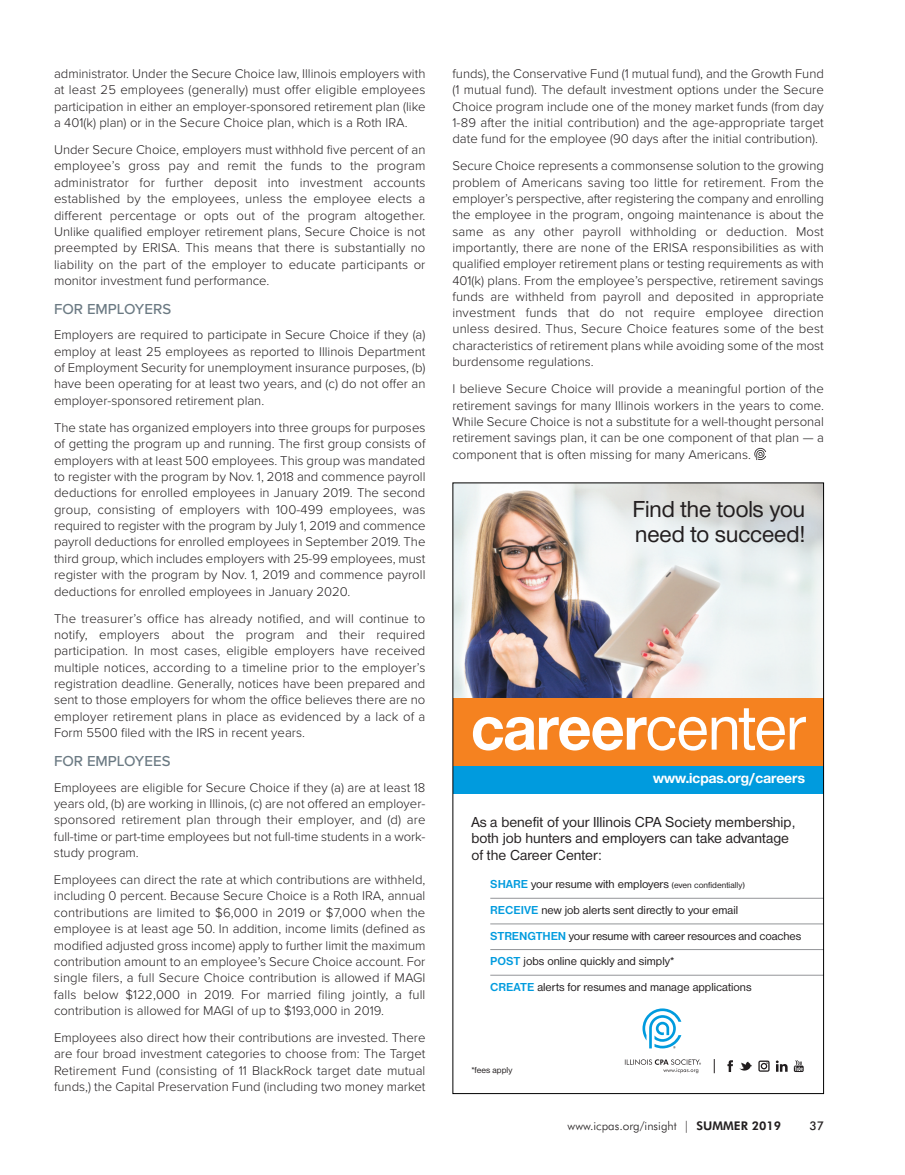
<style>
.page{position:relative;width:905px;height:1175px;background:#fff}
.page>*{position:absolute;margin:0;border:0;box-sizing:border-box;transform-origin:0 0}
.t1{font:700 66px "Nimbus San Nov D";letter-spacing:-.005em;color:#fff;scale:.96 1}
.t2{font:500 24px/25px "Nimbus San Nov D";color:#231f20}
.t3{font:15px/16.6px "Nimbus San D";color:#231f20}
.t4{font:500 15px "Proxima Nova";color:#6b7a83}
.t5{font:700 15px "Nimbus San Nov D";color:#fff}
.t6{font:300 13.2px/16.4px "Proxima Nova";color:#231f20;text-align:justify}
.t7{font:12px/25.7px "Nimbus San D";color:#231f20}
.t8{font:300 12px "Futura BT";color:#231f20}
.t9{font:500 12px "Futura BT";color:#231f20}
.t10{font:9px "Nimbus San D";color:#231f20}
.s1{font-weight:500}
.s2{font-weight:700;color:#009bde}
.s3{font-size:9px}
.s4{font-weight:800}
</style>
<div class="page">
<svg style="left:754px;top:448px;width:12px;height:12px"></svg>
<img style="left:454px;top:484px;width:368px;height:214px">
<div style="left:453px;top:698px;width:370px;height:68px;background:#f58220"></div>
<div style="left:453px;top:766px;width:370px;height:27px;background:#009bde"></div>
<hr style="left:490px;top:898px;width:333px;height:1px;background:#939598">
<hr style="left:490px;top:923px;width:333px;height:1px;background:#939598">
<hr style="left:490px;top:949px;width:333px;height:1px;background:#939598">
<hr style="left:490px;top:974px;width:333px;height:1px;background:#939598">
<svg style="left:625px;top:1008px;width:76px;height:65px"></svg>
<svg style="left:714px;top:1059px;width:1px;height:14px"></svg>
<svg style="left:727px;top:1060px;width:6px;height:12px"></svg>
<svg style="left:739px;top:1061px;width:13px;height:10px"></svg>
<svg style="left:775px;top:1060px;width:12px;height:11px"></svg>
<svg style="left:793px;top:1060px;width:10px;height:12px"></svg>
<svg style="left:758px;top:1060px;width:11px;height:11px"></svg>
<p class="t6" style="left:54px;top:66px;width:373px">administrator. Under the Secure Choice law, Illinois employers with at least 25 employees (generally) must offer eligible employees participation in either an employer-sponsored retirement plan (like a 401(k) plan) or in the Secure Choice plan, which is a Roth IRA.</p>
<p class="t6" style="left:54px;top:142px;width:373px">Under Secure Choice, employers must withhold five percent of an employee’s gross pay and remit the funds to the program administrator for further deposit into investment accounts established by the employees, unless the employee elects a different percentage or opts out of the program altogether.<br>Unlike qualified employer retirement plans, Secure Choice is not preempted by ERISA. This means that there is substantially no liability on the part of the employer to educate participants or monitor investment fund performance.</p>
<p class="t4" style="left:54px;top:302px;width:119px">FOR EMPLOYERS</p>
<p class="t6" style="left:54px;top:327px;width:373px">Employers are required to participate in Secure Choice if they (a) employ at least 25 employees as reported to Illinois Department of Employment Security for unemployment insurance purposes, (b) have been operating for at least two years, and (c) do not offer an employer-sponsored retirement plan.</p>
<p class="t6" style="left:54px;top:420px;width:373px">The state has organized employers into three groups for purposes of getting the program up and running. The first group consists of employers with at least 500 employees. This group was mandated to register with the program by Nov. 1, 2018 and commence payroll deductions for enrolled employees in January 2019. The second group, consisting of employers with 100-499 employees, was required to register with the program by July 1, 2019 and commence payroll deductions for enrolled employees in September 2019. The third group, which includes employers with 25-99 employees, must register with the program by Nov. 1, 2019 and commence payroll deductions for enrolled employees in January 2020.</p>
<p class="t6" style="left:54px;top:610px;width:373px">The treasurer’s office has already notified, and will continue to notify, employers about the program and their required participation. In most cases, eligible employers have received multiple notices, according to a timeline prior to the employer’s registration deadline. Generally, notices have been prepared and sent to those employers for whom the office believes there are no employer retirement plans in place as evidenced by a lack of a Form 5500 filed with the IRS in recent years.</p>
<p class="t4" style="left:54px;top:754px;width:118px">FOR EMPLOYEES</p>
<p class="t6" style="left:54px;top:779px;width:373px">Employees are eligible for Secure Choice if they (a) are at least 18 years old, (b) are working in Illinois, (c) are not offered an employer&shy;sponsored retirement plan through their employer, and (d) are full-time or part-time employees but not full-time students in a work&shy;study program.</p>
<p class="t6" style="left:54px;top:872px;width:373px">Employees can direct the rate at which contributions are withheld, including 0 percent. Because Secure Choice is a Roth IRA, annual contributions are limited to $6,000 in 2019 or $7,000 when the employee is at least age 50. In addition, income limits (defined as modified adjusted gross income) apply to further limit the maximum contribution amount to an employee’s Secure Choice account. For single filers, a full Secure Choice contribution is allowed if MAGI falls below $122,000 in 2019. For married filing jointly, a full contribution is allowed for MAGI of up to $193,000 in 2019.</p>
<p class="t6" style="left:54px;top:1030px;width:373px">Employees also direct how their contributions are invested. There are four broad investment categories to choose from: The Target Retirement Fund (consisting of 11 BlackRock target date mutual funds,) the Capital Preservation Fund (including two money market</p>
<p class="t6" style="left:452px;top:66px;width:373px">funds), the Conservative Fund (1 mutual fund), and the Growth Fund (1 mutual fund). The default investment options under the Secure Choice program include one of the money market funds (from day 1-89 after the initial contribution) and the age-appropriate target date fund for the employee (90 days after the initial contribution).</p>
<p class="t6" style="left:452px;top:158px;width:373px">Secure Choice represents a commonsense solution to the growing problem of Americans saving too little for retirement. From the employer’s perspective, after registering the company and enrolling the employee in the program, ongoing maintenance is about the same as any other payroll withholding or deduction. Most importantly, there are none of the ERISA responsibilities as with qualified employer retirement plans or testing requirements as with 401(k) plans. From the employee’s perspective, retirement savings funds are withheld from payroll and deposited in appropriate investment funds that do not require employee direction unless desired. Thus, Secure Choice features some of the best characteristics of retirement plans while avoiding some of the most burdensome regulations.</p>
<p class="t6" style="left:452px;top:381px;width:373px">I believe Secure Choice will provide a meaningful portion of the retirement savings for many Illinois workers in the years to come.<br>While Secure Choice is not a substitute for a well-thought personal retirement savings plan, it can be one component of that plan — a component that is often missing for many Americans.</p>
<h2 class="t2" style="left:633px;top:496px;width:174px">Find the tools you need to succeed!</h2>
<h1 class="t1" style="left:471px;top:688px;width:349px">career<span class="s1">center</span></h1>
<p class="t5" style="left:653px;top:769px;width:153px">www.icpas.org/careers</p>
<p class="t3" style="left:471px;top:813px;width:326px">As a benefit of your Illinois CPA Society membership, both job hunters and employers can take advantage of the Career Center:</p>
<p class="t7" style="left:490px;top:871px;width:312px"><span class="s2">SHARE</span> your resume with employers <span class="s3">(even confidentially)<br></span><span class="s2">RECEIVE</span> new job alerts sent directly to your email <span class="s2">STRENGTHEN</span> your resume with career resources and coaches <span class="s2">POST</span> jobs online quickly and simply*<br><span class="s2">CREATE</span> alerts for resumes and manage applications</p>
<p class="t10" style="left:471px;top:1064px;width:42px">*fees apply</p>
<p class="t8" style="left:567px;top:1120px;width:215px">www.icpas.org/insight | <span class="s4">SUMMER 2019</span></p>
<p class="t9" style="left:809px;top:1120px;width:16px">37</p>
</div>
